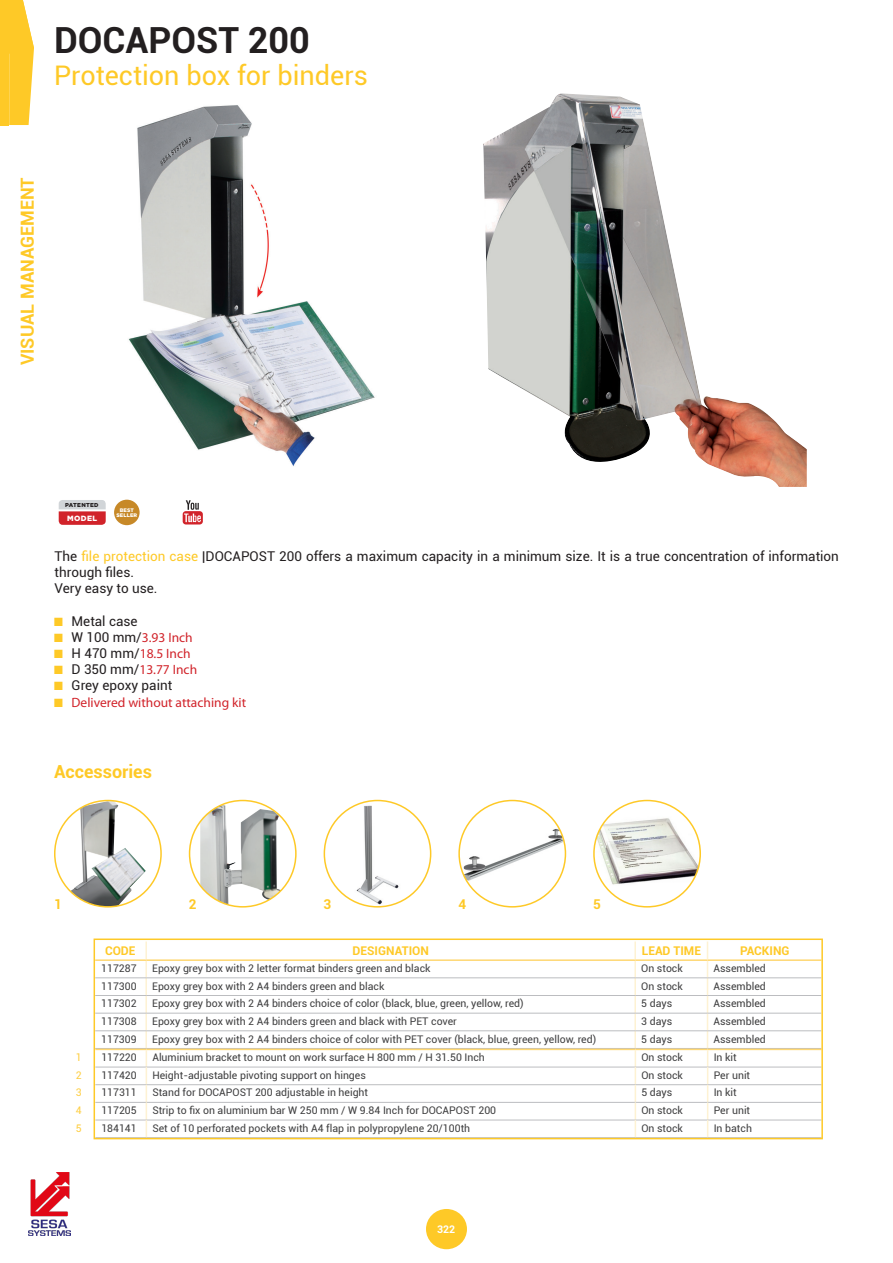
<style>
.page{position:relative;width:893px;height:1263px;background:#fff}
.page>*{position:absolute;margin:0;border:0;box-sizing:border-box;transform-origin:0 0}
.t1{font:700 36px "Roboto";color:#231f20}
.t2{font:27px "Roboto";color:#fec927}
.t3{font:700 18px "Roboto";color:#fec927}
.t4{font:13.5px/16.2px "Roboto";color:#231f20}
.t5{font:13.5px "Myriad Pro";color:#d1232a}
.t6{font:700 13.5px "Roboto";color:#fec927}
.t7{font:700 12px "Roboto";color:#fec927}
.t8{font:10.5px "Roboto";color:#3e3e3f}
.t9{font:10.5px "Roboto";color:#fece42}
.t10{font:700 10.5px "Roboto";color:#fff}
.t11{font:900 7.65px "Gotham";letter-spacing:.05em;color:#fff}
.t12{font:900 5.7px "Gotham";letter-spacing:.05em;color:#231f20}
.t13{font:900 5.1px/5.1px "Gotham";letter-spacing:.025em;color:#fff;text-align:center}
.s1{color:#fec927}
.s2{font-family:"Courier New";color:#fec927}
.s3{font-family:"Roboto";color:#231f20}
</style>
<div class="page">
<div style="left:426px;top:1209px;width:41px;height:40px;background:#fec927;border-radius:50%"></div>
<img style="left:28px;top:1172px;width:43px;height:63px">
<svg style="left:0;top:0;width:34px;height:125px;background:#fecf3f"></svg>
<img style="left:128px;top:105px;width:247px;height:361px">
<img style="left:483px;top:93px;width:324px;height:394px">
<svg style="left:59px;top:500px;width:47px;height:25px"></svg>
<div style="left:114px;top:500px;width:26px;height:25px;background:#c78928;border-radius:50%"></div>
<svg style="left:183px;top:500px;width:20px;height:24px"></svg>
<img style="left:70px;top:801px;width:76px;height:106px">
<div style="left:54px;top:800px;width:108px;height:107px;border:2px solid #fec927;border-radius:50%"></div>
<img style="left:200px;top:805px;width:81px;height:100px">
<div style="left:189px;top:800px;width:108px;height:107px;border:2px solid #fec927;border-radius:50%"></div>
<img style="left:343px;top:800px;width:69px;height:107px">
<div style="left:324px;top:800px;width:107px;height:107px;border:2px solid #fec927;border-radius:50%"></div>
<img style="left:459px;top:822px;width:106px;height:63px">
<div style="left:458px;top:800px;width:108px;height:107px;border:2px solid #fec927;border-radius:50%"></div>
<img style="left:594px;top:811px;width:106px;height:85px">
<div style="left:593px;top:800px;width:108px;height:107px;border:2px solid #fec927;border-radius:50%"></div>
<svg style="left:93px;top:938px;width:730px;height:202px"></svg>
<h1 class="t1" style="left:54px;top:14px;width:257px">DOCAPOST 200</h1>
<h2 class="t2" style="left:54px;top:56px;width:315px">Protection box for binders</h2>
<h3 class="t3" style="left:15px;top:365px;width:189px;rotate:-90deg">VISUAL MANAGEMENT</h3>
<p class="t12" style="left:65px;top:501px;width:35px">PATENTED</p>
<p class="t11" style="left:67px;top:513px;width:31px">MODEL</p>
<p class="t13" style="left:116px;top:507px;width:22px">BEST<br>SELLER</p>
<p class="t4" style="left:55px;top:547px;width:786px">The <span class="s1">file protection case</span> |DOCAPOST 200 offers a maximum capacity in a minimum size. It is a true concentration of information through files.<br>Very easy to use.</p>
<p class="t4" style="left:55px;top:612px;width:85px"><span class="s2">■</span> Metal case</p>
<p class="t5" style="left:55px;top:629px;width:140px"><span class="s2">■</span> <span class="s3">W 100 mm/</span>3.93 Inch</p>
<p class="t5" style="left:55px;top:645px;width:138px"><span class="s2">■</span> <span class="s3">H 470 mm/</span>18.5 Inch</p>
<p class="t5" style="left:55px;top:661px;width:144px"><span class="s2">■</span> <span class="s3">D 350 mm/</span>13.77 Inch</p>
<p class="t4" style="left:55px;top:677px;width:119px"><span class="s2">■</span> Grey epoxy paint</p>
<p class="t5" style="left:55px;top:694px;width:193px"><span class="s2">■</span> Delivered without attaching kit</p>
<h3 class="t3" style="left:54px;top:759px;width:100px">Accessories</h3>
<p class="t6" style="left:54px;top:894px;width:9px">1</p>
<p class="t6" style="left:189px;top:894px;width:9px">2</p>
<p class="t6" style="left:324px;top:894px;width:9px">3</p>
<p class="t6" style="left:458px;top:894px;width:9px">4</p>
<p class="t6" style="left:593px;top:894px;width:9px">5</p>
<p class="t7" style="left:105px;top:942px;width:32px">CODE</p>
<p class="t7" style="left:353px;top:942px;width:78px">DESIGNATION</p>
<p class="t7" style="left:642px;top:942px;width:61px">LEAD TIME</p>
<p class="t7" style="left:740px;top:942px;width:51px">PACKING</p>
<p class="t8" style="left:101px;top:961px;width:37px">117287</p>
<p class="t8" style="left:152px;top:961px;width:280px">Epoxy grey box with 2 letter format binders green and black</p>
<p class="t8" style="left:641px;top:961px;width:43px">On stock</p>
<p class="t8" style="left:713px;top:961px;width:54px">Assembled</p>
<p class="t8" style="left:101px;top:978px;width:37px">117300</p>
<p class="t8" style="left:152px;top:978px;width:234px">Epoxy grey box with 2 A4 binders green and black</p>
<p class="t8" style="left:641px;top:978px;width:43px">On stock</p>
<p class="t8" style="left:713px;top:978px;width:54px">Assembled</p>
<p class="t8" style="left:101px;top:996px;width:37px">117302</p>
<p class="t8" style="left:152px;top:996px;width:373px">Epoxy grey box with 2 A4 binders choice of color (black, blue, green, yellow, red)</p>
<p class="t8" style="left:641px;top:996px;width:32px">5 days</p>
<p class="t8" style="left:713px;top:996px;width:54px">Assembled</p>
<p class="t8" style="left:101px;top:1014px;width:37px">117308</p>
<p class="t8" style="left:152px;top:1014px;width:306px">Epoxy grey box with 2 A4 binders green and black with PET cover</p>
<p class="t8" style="left:641px;top:1014px;width:32px">3 days</p>
<p class="t8" style="left:713px;top:1014px;width:54px">Assembled</p>
<p class="t8" style="left:101px;top:1031px;width:37px">117309</p>
<p class="t8" style="left:152px;top:1031px;width:445px">Epoxy grey box with 2 A4 binders choice of color with PET cover (black, blue, green, yellow, red)</p>
<p class="t8" style="left:641px;top:1031px;width:32px">5 days</p>
<p class="t8" style="left:713px;top:1031px;width:54px">Assembled</p>
<p class="t9" style="left:76px;top:1050px;width:7px">1</p>
<p class="t8" style="left:101px;top:1050px;width:37px">117220</p>
<p class="t8" style="left:152px;top:1050px;width:334px">Aluminium bracket to mount on work surface H 800 mm / H 31.50 Inch</p>
<p class="t8" style="left:641px;top:1050px;width:43px">On stock</p>
<p class="t8" style="left:714px;top:1050px;width:25px">In kit</p>
<p class="t9" style="left:76px;top:1068px;width:7px">2</p>
<p class="t8" style="left:101px;top:1068px;width:37px">117420</p>
<p class="t8" style="left:152px;top:1068px;width:215px">Height-adjustable pivoting support on hinges</p>
<p class="t8" style="left:641px;top:1068px;width:43px">On stock</p>
<p class="t8" style="left:714px;top:1068px;width:38px">Per unit</p>
<p class="t9" style="left:76px;top:1085px;width:7px">3</p>
<p class="t8" style="left:101px;top:1085px;width:37px">117311</p>
<p class="t8" style="left:152px;top:1085px;width:217px">Stand for DOCAPOST 200 adjustable in height</p>
<p class="t8" style="left:641px;top:1085px;width:32px">5 days</p>
<p class="t8" style="left:714px;top:1085px;width:25px">In kit</p>
<p class="t9" style="left:76px;top:1103px;width:7px">4</p>
<p class="t8" style="left:101px;top:1103px;width:37px">117205</p>
<p class="t8" style="left:152px;top:1103px;width:345px">Strip to fix on aluminium bar W 250 mm / W 9.84 Inch for DOCAPOST 200</p>
<p class="t8" style="left:641px;top:1103px;width:43px">On stock</p>
<p class="t8" style="left:714px;top:1103px;width:38px">Per unit</p>
<p class="t9" style="left:76px;top:1121px;width:7px">5</p>
<p class="t8" style="left:101px;top:1121px;width:37px">184141</p>
<p class="t8" style="left:152px;top:1121px;width:319px">Set of 10 perforated pockets with A4 flap in polypropylene 20/100th</p>
<p class="t8" style="left:641px;top:1121px;width:43px">On stock</p>
<p class="t8" style="left:714px;top:1121px;width:40px">In batch</p>
<p class="t10" style="left:437px;top:1222px;width:20px">322</p>
</div>
